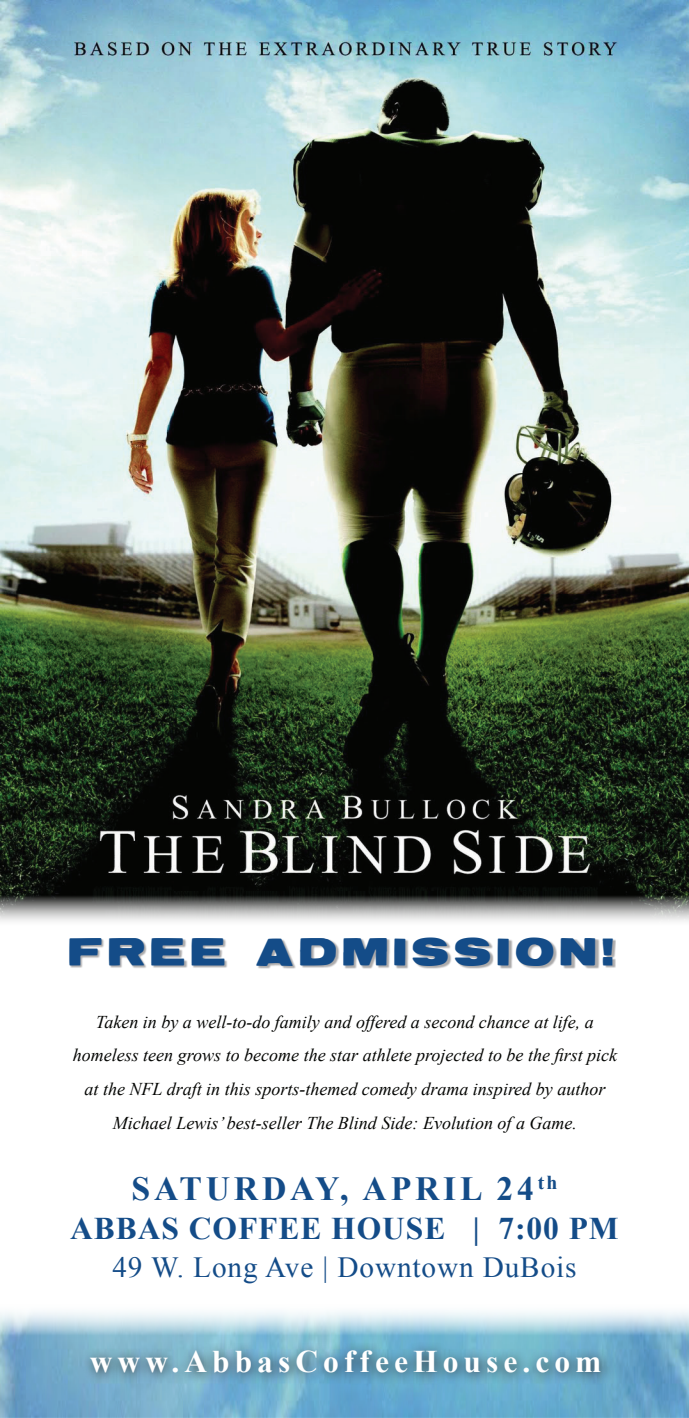
<style>
.page{position:relative;width:689px;height:1418px;background:#fff}
.page>*{position:absolute;margin:0;border:0;box-sizing:border-box;transform-origin:0 0}
.t1{font:700 33.75px "Times New Roman";letter-spacing:.11em;color:#144c88}
.t2{font:33.75px "Reservoir Grunge";letter-spacing:.2em;color:#144c88}
.t3{font:700 31.5px "Times New Roman";letter-spacing:.16em;color:#fff}
.t4{font:700 31.5px "Times New Roman";letter-spacing:.03em;color:#144c88}
.t5{font:29.25px "Times New Roman";letter-spacing:.03em;color:#144c88}
.t6{font:italic 18px/33.8px "Times New Roman";color:#040503;text-align:center}
</style>
<div class="page">
<div style="left:70px;top:939px;width:545px;height:30px;background:#231f20;opacity:.38"></div>
<img style="left:0;top:1311px;width:688px;height:106px">
<div style="left:79px;top:1340px;width:532px;height:45px;background:#231f20;opacity:.85"></div>
<img style="left:0;top:0;width:688px;height:921px">
<h1 class="t2" style="left:69px;top:935px;width:545px">FREE ADMISSION!</h1>
<p class="t6" style="left:73px;top:1004px;width:546px">Taken in by a well-to-do family and offered a second chance at life, a homeless teen grows to become the star athlete projected to be the first pick at the NFL draft in this sports-themed comedy drama inspired by author Michael Lewis’ best-seller The Blind Side: Evolution of a Game.</p>
<h1 class="t1" style="left:131px;top:1165px;width:427px">SATURDAY, APRIL 24<sup>th</sup></h1>
<h2 class="t4" style="left:70px;top:1206px;width:550px">ABBAS COFFEE HOUSE | 7:00 PM</h2>
<h3 class="t5" style="left:112px;top:1247px;width:465px">49 W. Long Ave | Downtown DuBois</h3>
<h2 class="t3" style="left:90px;top:1339px;width:513px">www.AbbasCoffeeHouse.com</h2>
</div>
